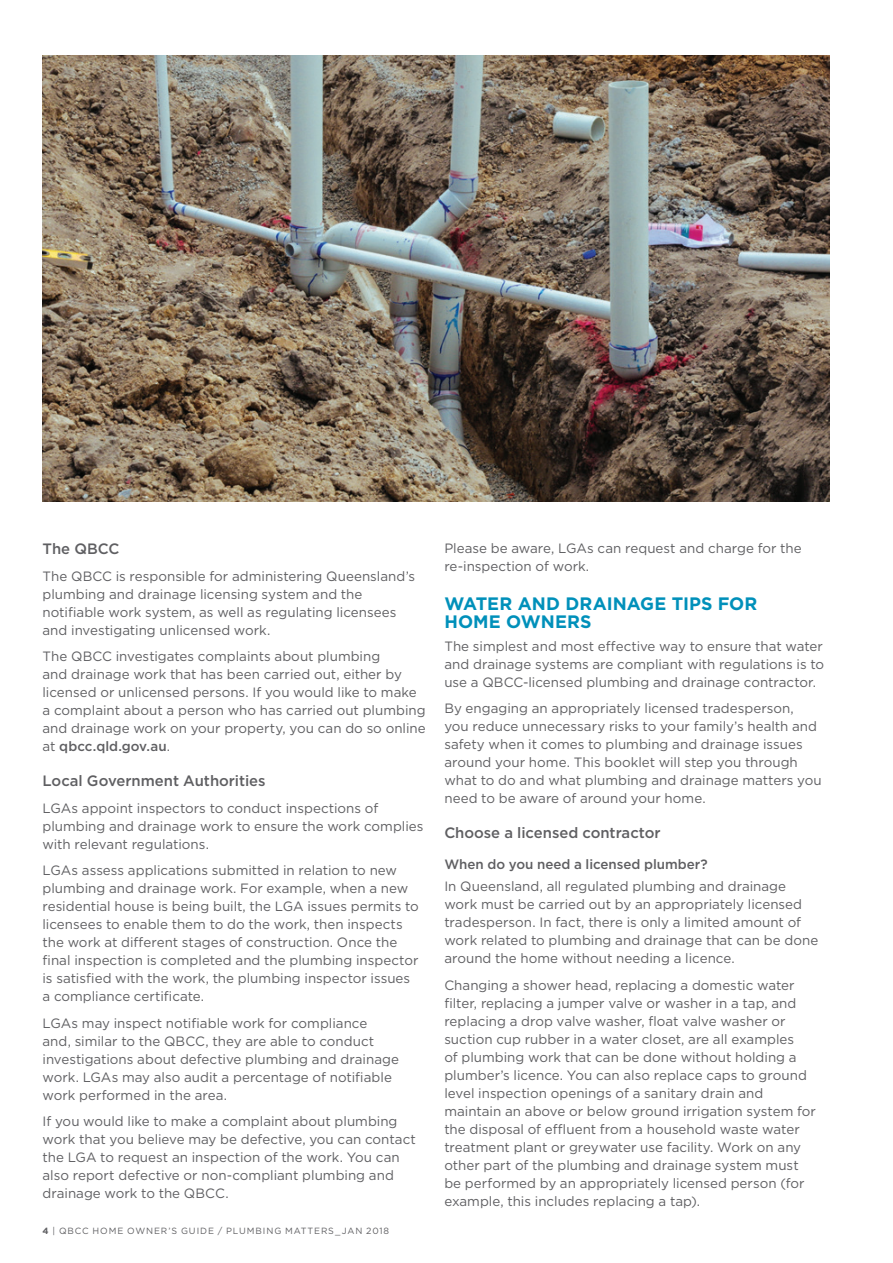
<style>
.page{position:relative;width:893px;height:1263px;background:#fff}
.page>*{position:absolute;margin:0;border:0;box-sizing:border-box;transform-origin:0 0}
.t1{font:700 18px/18px "Gotham";letter-spacing:.005em;color:#0090ba}
.t2{font:500 15px "Gotham";color:#5f5f62}
.t3{font:13.5px/18px "Gotham";color:#5f5f62}
.t4{font:500 13.5px "Gotham";color:#5f5f62}
.t5{font:9px "Gotham";letter-spacing:.1em;color:#5f5f62}
.s1{font-weight:500}
.s2{font-weight:700}
</style>
<div class="page">
<img style="left:43px;top:55px;width:786px;height:447px">
<h3 class="t2" style="left:43px;top:539px;width:79px">The QBCC</h3>
<p class="t3" style="left:43px;top:567px;width:374px">The QBCC is responsible for administering Queensland’s plumbing and drainage licensing system and the notifiable work system, as well as regulating licensees and investigating unlicensed work.</p>
<p class="t3" style="left:43px;top:647px;width:385px">The QBCC investigates complaints about plumbing<br>and drainage work that has been carried out, either by licensed or unlicensed persons. If you would like to make a complaint about a person who has carried out plumbing and drainage work on your property, you can do so online at <span class="s1">qbcc.qld.gov.au</span>.</p>
<h3 class="t2" style="left:43px;top:771px;width:225px">Local Government Authorities</h3>
<p class="t3" style="left:43px;top:799px;width:382px">LGAs appoint inspectors to conduct inspections of plumbing and drainage work to ensure the work complies with relevant regulations.</p>
<p class="t3" style="left:43px;top:861px;width:378px">LGAs assess applications submitted in relation to new plumbing and drainage work. For example, when a new residential house is being built, the LGA issues permits to licensees to enable them to do the work, then inspects the work at different stages of construction. Once the final inspection is completed and the plumbing inspector is satisfied with the work, the plumbing inspector issues a compliance certificate.</p>
<p class="t3" style="left:43px;top:1014px;width:358px">LGAs may inspect notifiable work for compliance and, similar to the QBCC, they are able to conduct investigations about defective plumbing and drainage work. LGAs may also audit a percentage of notifiable work performed in the area.</p>
<p class="t3" style="left:43px;top:1112px;width:375px">If you would like to make a complaint about plumbing work that you believe may be defective, you can contact the LGA to request an inspection of the work. You can also report defective or non-compliant plumbing and drainage work to the QBCC.</p>
<p class="t5" style="left:43px;top:1225px;width:348px"><span class="s2">4</span> | QBCC HOME OWNER’S GUIDE / PLUMBING MATTERS_JAN 2018</p>
<p class="t3" style="left:444px;top:539px;width:359px">Please be aware, LGAs can request and charge for the re-inspection of work.</p>
<h2 class="t1" style="left:444px;top:595px;width:315px">WATER AND DRAINAGE TIPS FOR<br>HOME OWNERS</h2>
<p class="t3" style="left:444px;top:636px;width:381px;text-align:justify">The simplest and most effective way to ensure that water and drainage systems are compliant with regulations is to use a QBCC-licensed plumbing and drainage contractor.</p>
<p class="t3" style="left:444px;top:699px;width:379px">By engaging an appropriately licensed tradesperson,<br>you reduce unnecessary risks to your family’s health and safety when it comes to plumbing and drainage issues around your home. This booklet will step you through what to do and what plumbing and drainage matters you need to be aware of around your home.</p>
<h3 class="t2" style="left:444px;top:823px;width:218px">Choose a licensed contractor</h3>
<h4 class="t4" style="left:444px;top:855px;width:265px">When do you need a licensed plumber?</h4>
<p class="t3" style="left:444px;top:877px;width:375px">In Queensland, all regulated plumbing and drainage work must be carried out by an appropriately licensed tradesperson. In fact, there is only a limited amount of work related to plumbing and drainage that can be done around the home without needing a licence.</p>
<p class="t3" style="left:444px;top:975px;width:373px">Changing a shower head, replacing a domestic water filter, replacing a jumper valve or washer in a tap, and replacing a drop valve washer, float valve washer or suction cup rubber in a water closet, are all examples<br>of plumbing work that can be done without holding a plumber’s licence. You can also replace caps to ground level inspection openings of a sanitary drain and maintain an above or below ground irrigation system for the disposal of effluent from a household waste water treatment plant or greywater use facility. Work on any other part of the plumbing and drainage system must be performed by an appropriately licensed person (for example, this includes replacing a tap).</p>
</div>
